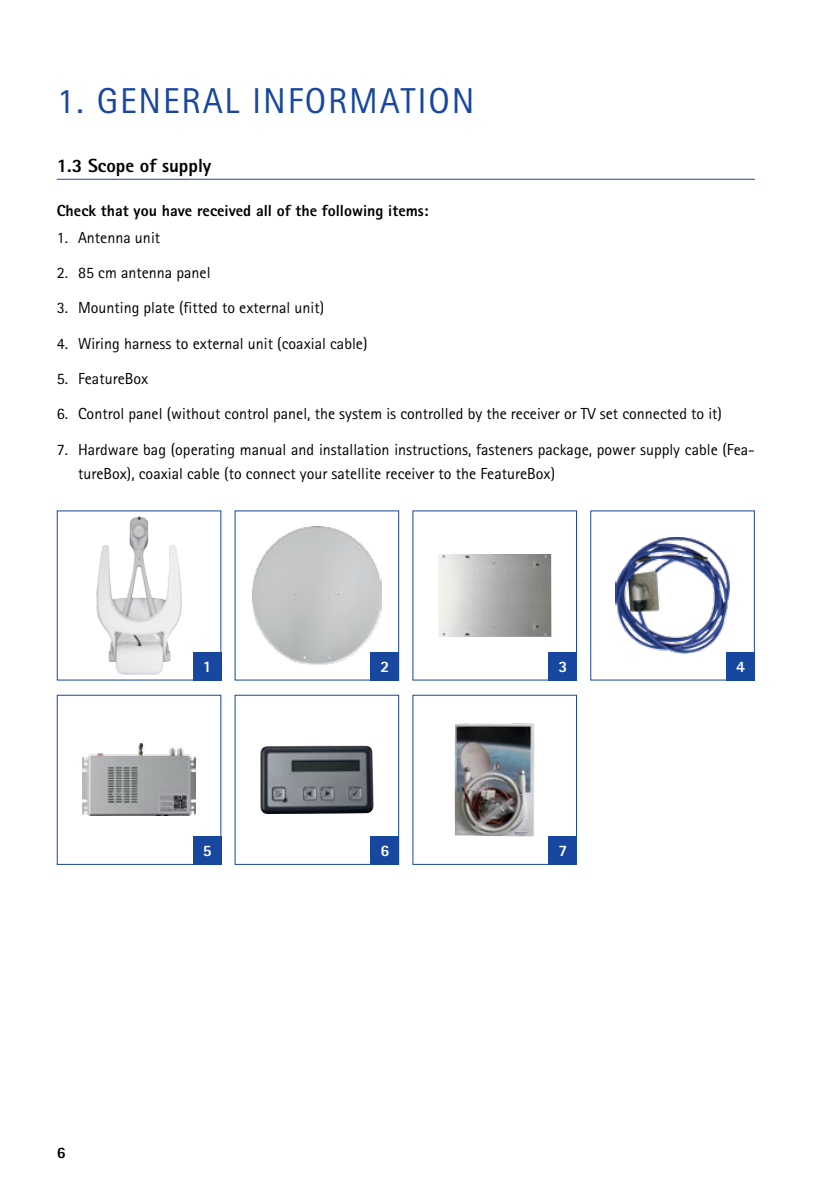
<style>
.page{position:relative;width:840px;height:1191px;background:#fff}
.page>*{position:absolute;margin:0;border:0;box-sizing:border-box;transform-origin:0 0}
.t1{font:36px "Rotis Sans Serif";letter-spacing:.05em;color:#17479e}
.t2{font:800 19px "Rotis Sans Serif";color:#000}
.t3{font:16px/24px "Rotis Sans Serif";color:#000}
.t4{font:800 16px "Rotis Sans Serif";color:#000}
.t5{font:800 16px "Rotis Sans Serif";color:#fff}
</style>
<div class="page">
<hr style="left:57px;top:179px;width:697px;height:1px;background:#17479e">
<img style="left:438px;top:554px;width:113px;height:83px">
<div style="left:548px;top:652px;width:28px;height:28px;background:#17479e"></div>
<img style="left:82px;top:744px;width:114px;height:71px">
<div style="left:57px;top:694px;width:164px;height:171px;border:1px solid #17479e"></div>
<div style="left:193px;top:836px;width:28px;height:29px;background:#17479e"></div>
<img style="left:454px;top:723px;width:80px;height:113px">
<div style="left:412px;top:694px;width:164px;height:171px;border:1px solid #17479e"></div>
<div style="left:548px;top:836px;width:28px;height:29px;background:#17479e"></div>
<img style="left:260px;top:745px;width:113px;height:69px">
<div style="left:234px;top:694px;width:165px;height:171px;border:1px solid #17479e"></div>
<div style="left:370px;top:836px;width:29px;height:29px;background:#17479e"></div>
<img style="left:252px;top:526px;width:129px;height:138px">
<div style="left:370px;top:652px;width:29px;height:28px;background:#17479e"></div>
<div style="left:726px;top:652px;width:28px;height:28px;background:#17479e"></div>
<img style="left:615px;top:538px;width:114px;height:115px">
<div style="left:193px;top:652px;width:28px;height:28px;background:#17479e"></div>
<img style="left:96px;top:516px;width:86px;height:159px">
<h1 class="t1" style="left:57px;top:79px;width:419px">1. GENERAL INFORMATION</h1>
<p class="t2" style="left:57px;top:153px;width:156px">1.3 Scope of supply</p>
<p class="t4" style="left:57px;top:200px;width:373px">Check that you have received all of the following items:</p>
<p class="t3" style="left:57px;top:225px;width:105px">1. Antenna unit</p>
<p class="t3" style="left:57px;top:260px;width:155px">2. 85 cm antenna panel</p>
<p class="t3" style="left:57px;top:296px;width:269px">3. Mounting plate (fitted to external unit)</p>
<p class="t3" style="left:57px;top:331px;width:312px">4. Wiring harness to external unit (coaxial cable)</p>
<p class="t3" style="left:57px;top:366px;width:93px">5. FeatureBox</p>
<p class="t3" style="left:57px;top:402px;width:666px">6. Control panel (without control panel, the system is controlled by the receiver or TV set connected to it)</p>
<p class="t3" style="left:78px;top:437px;width:678px;text-indent:-21px">7. Hardware bag (operating manual and installation instructions, fasteners package, power supply cable (Fea&shy;tureBox), coaxial cable (to connect your satellite receiver to the FeatureBox)</p>
<p class="t5" style="left:558px;top:656px;width:10px">3</p>
<p class="t5" style="left:202px;top:656px;width:10px">1</p>
<p class="t5" style="left:380px;top:656px;width:10px">2</p>
<p class="t5" style="left:735px;top:656px;width:10px">4</p>
<p class="t4" style="left:57px;top:1142px;width:10px">6</p>
<p class="t5" style="left:202px;top:840px;width:10px">5</p>
<p class="t5" style="left:380px;top:840px;width:10px">6</p>
<p class="t5" style="left:558px;top:840px;width:10px">7</p>
</div>
